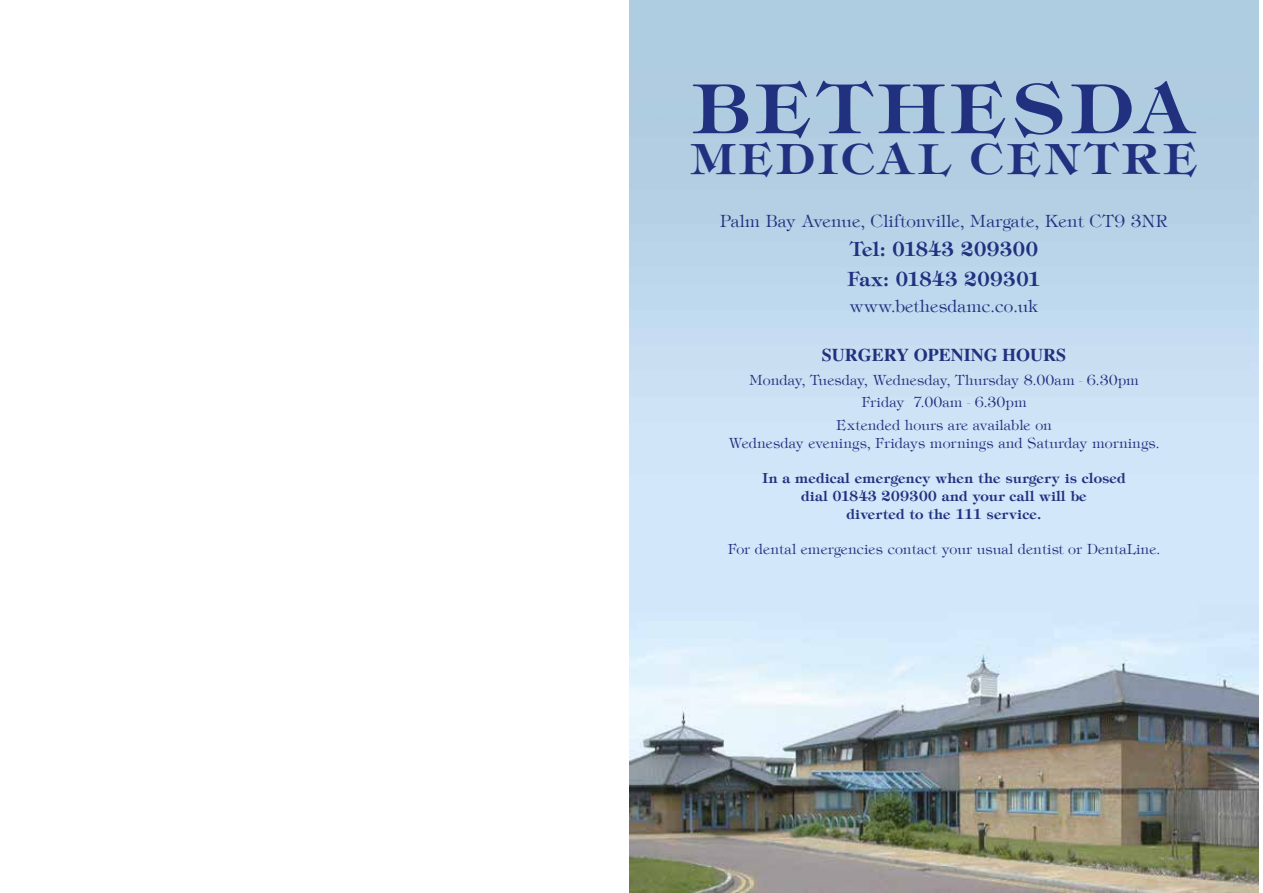
<style>
.page{position:relative;width:1263px;height:893px;background:#fff}
.page>*{position:absolute;margin:0;border:0;box-sizing:border-box;transform-origin:0 0}
.t1{font:600 72.9px "Tiffany Itc T";letter-spacing:.05em;color:#22317f;scale:1.11 1}
.t2{font:600 44.55px "Tiffany Itc T";letter-spacing:.05em;color:#22317f;scale:1.11 1}
.t3{font:600 21px/29.4px "Tiffany Itc T";color:#22317f}
.t4{font:300 18px "Tiffany Itc T";color:#22317f}
.t5{font:700 18px "Times LT Std";color:#22317f}
.t6{font:300 15px/22.2px "Tiffany Itc T";color:#22317f;text-align:center}
.t7{font:600 15px/18px "Tiffany Itc T";color:#22317f;text-align:center}
</style>
<div class="page">
<img style="left:629px;top:0;width:630px;height:893px">
<h1 class="t1" style="left:692px;top:67px;width:456px">BETHESDA</h1>
<h2 class="t2" style="left:690px;top:133px;width:459px">MEDICAL CENTRE</h2>
<p class="t4" style="left:720px;top:211px;width:450px">Palm Bay Avenue, Cliftonville, Margate, Kent CT9 3NR</p>
<h3 class="t3" style="left:847px;top:235px;width:195px">Tel: 01843 209300<br>Fax: 01843 209301</h3>
<p class="t4" style="left:850px;top:295px;width:190px">www.bethesdamc.co.uk</p>
<p class="t5" style="left:822px;top:344px;width:246px">SURGERY OPENING HOURS</p>
<p class="t6" style="left:749px;top:369px;width:391px">Monday, Tuesday, Wednesday, Thursday 8.00am - 6.30pm<br>Friday 7.00am - 6.30pm<br>Extended hours are available on</p>
<p class="t6" style="left:728px;top:432px;width:433px">Wednesday evenings, Fridays mornings and Saturday mornings.</p>
<p class="t7" style="left:762px;top:469px;width:365px">In a medical emergency when the surgery is closed dial 01843 209300 and your call will be<br>diverted to the 111 service.</p>
<p class="t6" style="left:728px;top:538px;width:434px">For dental emergencies contact your usual dentist or DentaLine.</p>
</div>
